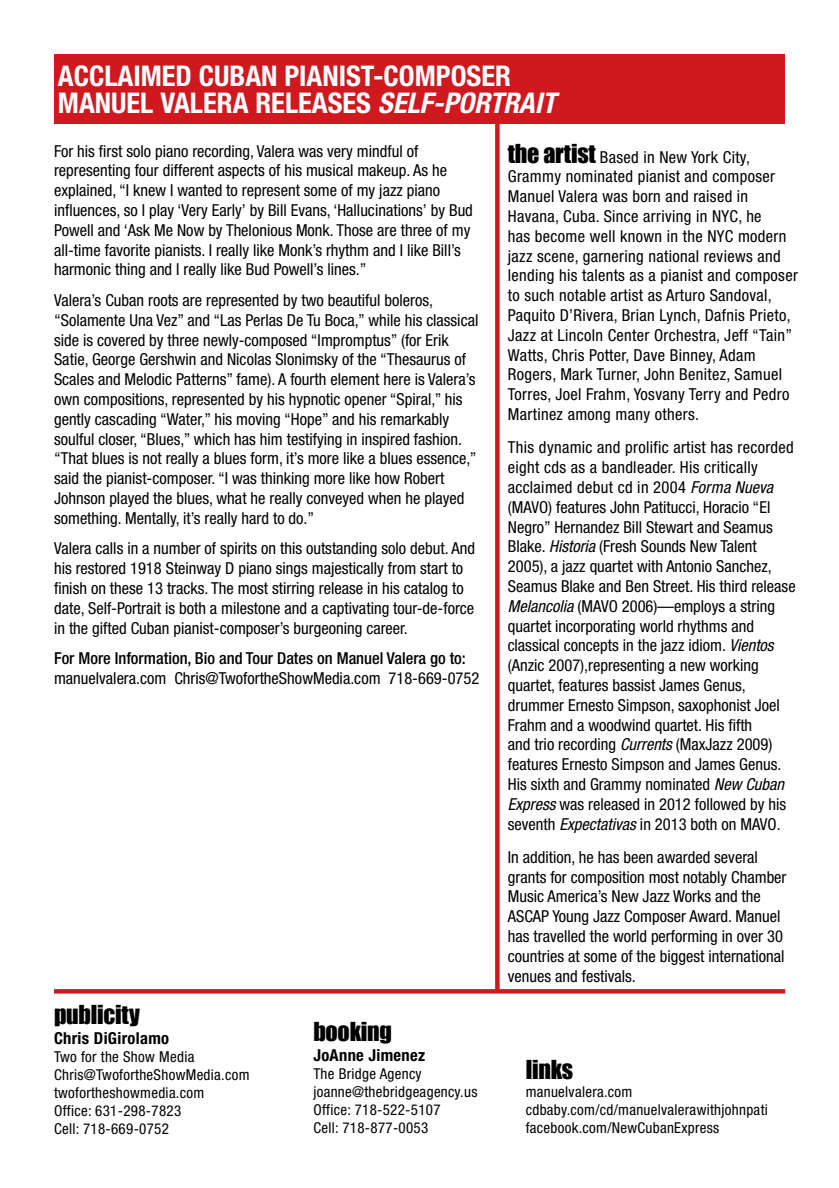
<style>
.page{position:relative;width:839px;height:1188px;background:#fff}
.page>*{position:absolute;margin:0;border:0;box-sizing:border-box;transform-origin:0 0}
.t1{font:700 condensed 28.5px/27px "Helvetica Neue";color:#fff}
.t2{font:24px "Impact";letter-spacing:-.01em;color:#000}
.t3{font:condensed 16.5px/19.8px "Helvetica Neue";color:#000}
.t4{font:condensed 16.5px/19.8px "Helvetica Neue";letter-spacing:.02em;color:#000}
.t5{font:500 condensed 16.5px "Helvetica Neue";color:#000}
.t6{font:700 condensed 16.5px "Helvetica Neue";letter-spacing:.02em;color:#000}
.t7{font:condensed 15px/18px "Helvetica Neue";letter-spacing:.02em;color:#000}
.s1{font-style:italic}
.s2{font-family:"Impact";font-stretch:normal;font-size:24px}
</style>
<div class="page">
<svg style="left:495px;top:124px;width:4px;height:865px;background:#d11f26"></svg>
<div style="left:54px;top:54px;width:731px;height:70px;background:#d0181f"></div>
<div style="left:54px;top:989px;width:731px;height:5px;background:#d0181f"></div>
<h1 class="t1" style="left:58px;top:62px;width:499px">ACCLAIMED CUBAN PIANIST-COMPOSER<br>MANUEL VALERA RELEASES <span class="s1">SELF-PORTRAIT</span></h1>
<p class="t3" style="left:54px;top:141px;width:420px">For his first solo piano recording, Valera was very mindful of representing four different aspects of his musical makeup. As he explained, “I knew I wanted to represent some of my jazz piano influences, so I play ‘Very Early’ by Bill Evans, ‘Hallucinations’ by Bud Powell and ‘Ask Me Now by Thelonious Monk. Those are three of my all-time favorite pianists. I really like Monk’s rhythm and I like Bill’s harmonic thing and I really like Bud Powell’s lines.”</p>
<p class="t3" style="left:54px;top:290px;width:426px">Valera’s Cuban roots are represented by two beautiful boleros, “Solamente Una Vez” and “Las Perlas De Tu Boca,” while his classical side is covered by three newly-composed “Impromptus” (for Erik Satie, George Gershwin and Nicolas Slonimsky of the “Thesaurus of Scales and Melodic Patterns” fame). A fourth element here is Valera’s own compositions, represented by his hypnotic opener “Spiral,” his gently cascading “Water,” his moving “Hope” and his remarkably soulful closer, “Blues,” which has him testifying in inspired fashion. “That blues is not really a blues form, it’s more like a blues essence,” said the pianist-composer. “I was thinking more like how Robert Johnson played the blues, what he really conveyed when he played something. Mentally, it’s really hard to do.”</p>
<p class="t3" style="left:54px;top:539px;width:422px">Valera calls in a number of spirits on this outstanding solo debut. And his restored 1918 Steinway D piano sings majestically from start to finish on these 13 tracks. The most stirring release in his catalog to date, Self-Portrait is both a milestone and a captivating tour-de-force in the gifted Cuban pianist-composer’s burgeoning career.</p>
<p class="t5" style="left:54px;top:649px;width:413px">For More Information, Bio and Tour Dates on Manuel Valera go to:</p>
<p class="t3" style="left:54px;top:668px;width:427px">manuelvalera.com Chris@TwofortheShowMedia.com 718-669-0752</p>
<p class="t4" style="left:508px;top:147px;width:291px"><span class="s2">the artist</span> Based in New York City, Grammy nominated pianist and composer Manuel Valera was born and raised in Havana, Cuba. Since arriving in NYC, he<br>has become well known in the NYC modern jazz scene, garnering national reviews and lending his talents as a pianist and composer to such notable artist as Arturo Sandoval, Paquito D’Rivera, Brian Lynch, Dafnis Prieto, Jazz at Lincoln Center Orchestra, Jeff “Tain” Watts, Chris Potter, Dave Binney, Adam Rogers, Mark Turner, John Benitez, Samuel Torres, Joel Frahm, Yosvany Terry and Pedro Martinez among many others.</p>
<p class="t3" style="left:508px;top:437px;width:289px">This dynamic and prolific artist has recorded eight cds as a bandleader. His critically acclaimed debut cd in 2004 <span class="s1">Forma Nueva </span>(MAVO) features John Patitucci, Horacio “El Negro” Hernandez Bill Stewart and Seamus Blake. <span class="s1">Historia</span> (Fresh Sounds New Talent 2005), a jazz quartet with Antonio Sanchez, Seamus Blake and Ben Street. His third release <span class="s1">Melancolia</span> (MAVO 2006)—employs a string quartet incorporating world rhythms and classical concepts in the jazz idiom. <span class="s1">Vientos </span>(Anzic 2007),representing a new working quartet, features bassist James Genus, drummer Ernesto Simpson, saxophonist Joel Frahm and a woodwind quartet. His fifth<br>and trio recording <span class="s1">Currents</span> (MaxJazz 2009) features Ernesto Simpson and James Genus.<br>His sixth and Grammy nominated <span class="s1">New Cuban Express</span> was released in 2012 followed by his seventh <span class="s1">Expectativas</span> in 2013 both on MAVO.</p>
<p class="t3" style="left:508px;top:847px;width:280px">In addition, he has been awarded several grants for composition most notably Chamber Music America’s New Jazz Works and the ASCAP Young Jazz Composer Award. Manuel has travelled the world performing in over 30 countries at some of the biggest international venues and festivals.</p>
<h2 class="t2" style="left:54px;top:996px;width:87px">publicity</h2>
<p class="t6" style="left:54px;top:1028px;width:117px">Chris DiGirolamo</p>
<p class="t7" style="left:54px;top:1048px;width:197px">Two for the Show Media<br>Chris@TwofortheShowMedia.com twofortheshowmedia.com<br>Office: 631-298-7823<br>Cell: 718-669-0752</p>
<h2 class="t2" style="left:313px;top:1013px;width:80px">booking</h2>
<p class="t6" style="left:313px;top:1045px;width:113px">JoAnne Jimenez</p>
<p class="t7" style="left:313px;top:1064px;width:165px">The Bridge Agency joanne@thebridgeagency.us<br>Office: 718-522-5107<br>Cell: 718-877-0053</p>
<h2 class="t2" style="left:525px;top:1051px;width:49px">links</h2>
<p class="t7" style="left:525px;top:1083px;width:244px">manuelvalera.com cdbaby.com/cd/manuelvalerawithjohnpati facebook.com/NewCubanExpress</p>
</div>
